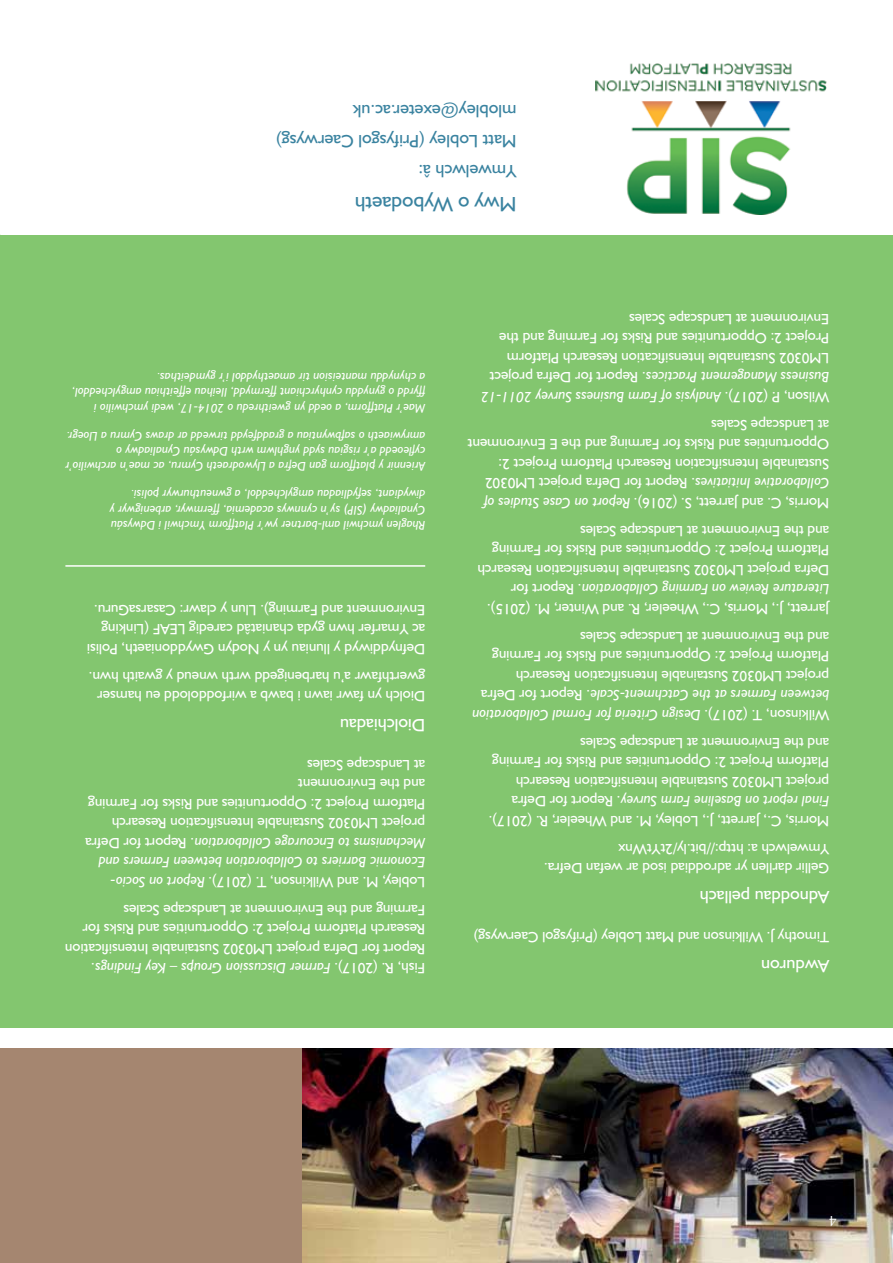
<style>
.page{position:relative;width:893px;height:1263px;background:#fff}
.page>*{position:absolute;margin:0;border:0;box-sizing:border-box;transform-origin:0 0}
.t1{font:21px "Humanist 521 BT";color:#3a83a0}
.t2{font:18px/30.2px "Humanist 521 BT";color:#3a83a0}
.t3{font:18px "Humanist 521 BT";color:#fff}
.t4{font:15px/19.5px "Humanist 521 BT";color:#fff}
.t5{font:15px "Adobe Caslon Pro";color:#fff}
.t6{font:italic 12.75px/15.3px "Humanist 521 BT";letter-spacing:.005em;color:#fff}
.s1{font-style:italic}
</style>
<div class="page">
<div style="left:0;top:235px;width:893px;height:793px;background:#83c66f"></div>
<div style="left:0;top:1048px;width:303px;height:215px;background:#a58670"></div>
<img style="left:303px;top:1048px;width:590px;height:215px">
<img style="left:595px;top:63px;width:232px;height:151px">
<hr style="left:65px;top:565px;width:360px;height:2px;background:#fff">
<p class="t2" style="left:517px;top:156px;width:242px;rotate:-180deg">Matt Lobley (Prifysgol Caerwysg) mlobley@exeter.ac.uk</p>
<h1 class="t1" style="left:517px;top:217px;width:163px;rotate:-180deg">Mwy o Wybodaeth</h1>
<p class="t6" style="left:425px;top:416px;width:355px;rotate:-180deg">Mae’r Platfform, a oedd yn gweithredu o 2014-17, wedi ymchwilio i ffyrdd o gynyddu cynhyrchiant ffermydd, lleihau effeithiau amgylcheddol, a chynyddu manteision tir amaethyddol i’r gymdeithas.</p>
<p class="t6" style="left:425px;top:474px;width:361px;rotate:-180deg">Ariennir y platfform gan Defra a Llywodraeth Cymru, ac mae’n archwilio’r cyfleoedd a’r risgiau sydd ynghlwm wrth Ddwysáu Cynaliadwy o amrywiaeth o safbwyntiau a graddfeydd tirwedd ar draws Cymru a Lloegr.</p>
<p class="t6" style="left:425px;top:533px;width:317px;text-align:justify;rotate:-180deg">Rhaglen ymchwil aml-bartner yw’r Platfform Ymchwil i Ddwysáu Cynaliadwy (SIP) sy’n cynnwys academia, ffermwyr, arbenigwyr y diwydiant, sefydliadau amgylcheddol, a gwneuthurwyr polisi.</p>
<p class="t4" style="left:425px;top:659px;width:340px;rotate:-180deg">Defnyddiwyd y lluniau yn y Nodyn Gwyddoniaeth, Polisi ac Ymarfer hwn gyda chaniatâd caredig LEAF (Linking<br>Environment and Farming). Llun y clawr: CasarsaGuru.</p>
<p class="t4" style="left:425px;top:706px;width:338px;rotate:-180deg">Diolch yn fawr iawn i bawb a wirfoddolodd eu hamser gwerthfawr a’u harbenigedd wrth wneud y gwaith hwn.</p>
<p class="t3" style="left:425px;top:736px;width:87px;rotate:-180deg">Diolchiadau</p>
<p class="t4" style="left:425px;top:892px;width:342px;rotate:-180deg">Lobley, M. and Wilkinson, T. (2017). <span class="s1">Report on Socio-Economic Barriers to Collaboration between Farmers and Mechanisms to Encourage Collaboration</span>. Report for Defra project LM0302 Sustainable Intensification Research Platform Project 2: Opportunities and Risks for Farming and the Environment<br>at Landscape Scales</p>
<p class="t4" style="left:425px;top:978px;width:362px;rotate:-180deg">Fish, R. (2017). <span class="s1">Farmer Discussion Groups – Key Findings</span>.<br>Report for Defra project LM0302 Sustainable Intensification Research Platform Project 2: Opportunities and Risks for Farming and the Environment at Landscape Scales</p>
<p class="t4" style="left:829px;top:407px;width:350px;rotate:-180deg">Wilson, P. (2017). <span class="s1">Analysis of Farm Business Survey 2011-12<br>Business Management Practices</span>. Report for Defra project LM0302 Sustainable Intensification Research Platform Project 2: Opportunities and Risks for Farming and the Environment at Landscape Scales</p>
<p class="t4" style="left:829px;top:513px;width:363px;rotate:-180deg">Morris, C. and Jarrett, S. (2016). <span class="s1">Report on Case Studies of Collaborative Initiatives</span>. Report for Defra project LM0302<br>Sustainable Intensification Research Platform Project 2:<br>Opportunities and Risks for Farming and the E Environment at Landscape Scales</p>
<p class="t4" style="left:829px;top:619px;width:353px;rotate:-180deg">Jarrett, J., Morris, C., Wheeler, R. and Winter, M. (2015).<br><span class="s1">Literature Review on Farming Collaboration</span>. Report for Defra project LM0302 Sustainable Intensification Research Platform Project 2: Opportunities and Risks for Farming and the Environment at Landscape Scales</p>
<p class="t4" style="left:829px;top:725px;width:359px;rotate:-180deg">Wilkinson, T. (2017). <span class="s1">Design Criteria for Formal Collaboration between Farmers at the Catchment-Scale</span>. Report for Defra project LM0302 Sustainable Intensification Research Platform Project 2: Opportunities and Risks for Farming and the Environment at Landscape Scales</p>
<p class="t4" style="left:829px;top:831px;width:342px;rotate:-180deg">Morris, C., Jarrett, J., Lobley, M. and Wheeler, R. (2017).<br><span class="s1">Final report on Baseline Farm Survey</span>. Report for Defra project LM0302 Sustainable Intensification Research Platform Project 2: Opportunities and Risks for Farming and the Environment at Landscape Scales</p>
<p class="t4" style="left:829px;top:878px;width:287px;rotate:-180deg">Gellir darllen yr adroddiad isod ar wefan Defra.<br>Ymwelwch a: http://bit.ly/2tYtWnx</p>
<p class="t3" style="left:829px;top:908px;width:131px;rotate:-180deg">Adnoddau pellach</p>
<p class="t4" style="left:829px;top:947px;width:357px;rotate:-180deg">Timothy J. Wilkinson and Matt Lobley (Prifysgol Caerwysg)</p>
<p class="t3" style="left:829px;top:977px;width:69px;rotate:-180deg">Awduron</p>
<p class="t5" style="left:837px;top:1230px;width:9px;rotate:-180deg">4</p>
</div>
